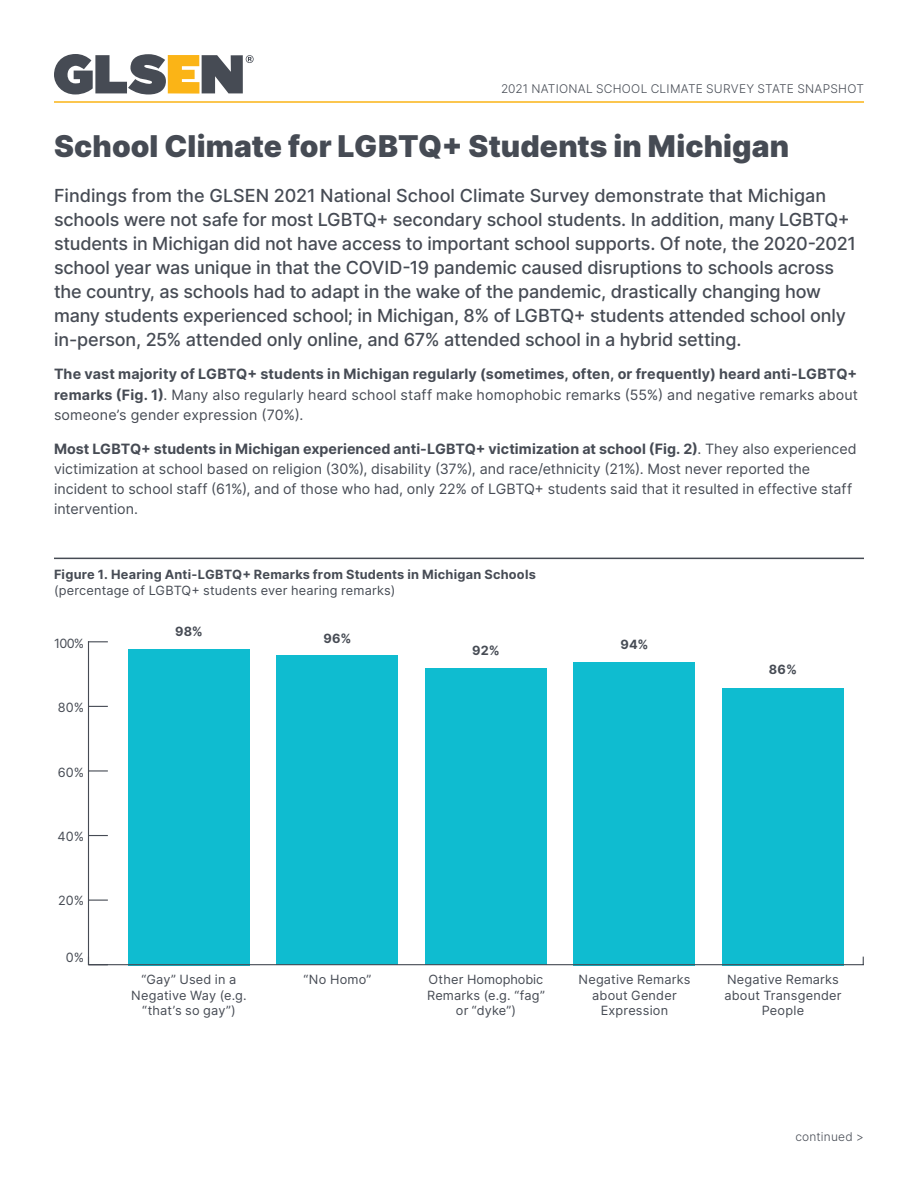
<style>
.page{position:relative;width:918px;height:1188px;background:#fff}
.page>*{position:absolute;margin:0;border:0;box-sizing:border-box;transform-origin:0 0}
.t1{font:900 30px "Inter";letter-spacing:.005em;color:#464b54}
.t2{font:500 18px/24px "Inter";letter-spacing:-.01em;color:#464b54}
.t3{font:14.25px/20.2px "Inter";color:#464b54;text-align:justify}
.t4{font:12.75px/15.3px "Inter";letter-spacing:.015em;color:#464b54;text-align:center}
.t5{font:700 12.75px "Inter";letter-spacing:.02em;color:#464b54}
.t6{font:300 12px "Inter";letter-spacing:.02em;color:#464b54}
.s1{font-weight:700}
</style>
<div class="page">
<svg style="left:54px;top:54px;width:200px;height:41px"></svg>
<hr style="left:54px;top:101px;width:810px;height:2px;background:#fbb416">
<div style="left:128px;top:649px;width:122px;height:316px;background:#0fbcd0"></div>
<div style="left:277px;top:656px;width:121px;height:309px;background:#0fbcd0"></div>
<div style="left:425px;top:669px;width:122px;height:296px;background:#0fbcd0"></div>
<div style="left:574px;top:662px;width:121px;height:303px;background:#0fbcd0"></div>
<div style="left:722px;top:688px;width:122px;height:277px;background:#0fbcd0"></div>
<hr style="left:54px;top:558px;width:810px;height:1px;background:#464b54">
<hr style="left:88px;top:964px;width:776px;height:1px;background:#464b54">
<hr style="left:88px;top:642px;width:1px;height:323px;background:#464b54">
<svg style="left:89px;top:900px;width:19px;height:1px"></svg>
<svg style="left:89px;top:835px;width:19px;height:1px"></svg>
<hr style="left:88px;top:770px;width:20px;height:2px;background:#464b54">
<svg style="left:89px;top:706px;width:19px;height:1px"></svg>
<svg style="left:88px;top:641px;width:20px;height:1px"></svg>
<p class="t6" style="left:501px;top:80px;width:364px">2021 NATIONAL SCHOOL CLIMATE SURVEY STATE SNAPSHOT</p>
<h1 class="t1" style="left:54px;top:124px;width:737px">School Climate for LGBTQ+ Students in Michigan</h1>
<p class="t2" style="left:54px;top:183px;width:803px">Findings from the GLSEN 2021 National School Climate Survey demonstrate that Michigan schools were not safe for most LGBTQ+ secondary school students. In addition, many LGBTQ+ students in Michigan did not have access to important school supports. Of note, the 2020-2021 school year was unique in that the COVID-19 pandemic caused disruptions to schools across the country, as schools had to adapt in the wake of the pandemic, drastically changing how many students experienced school; in Michigan, 8% of LGBTQ+ students attended school only in-person, 25% attended only online, and 67% attended school in a hybrid setting.</p>
<p class="t3" style="left:54px;top:364px;width:805px"><span class="s1">The vast majority of LGBTQ+ students in Michigan regularly (sometimes, often, or frequently) heard anti-LGBTQ+ remarks (Fig. 1)</span>. Many also regularly heard school staff make homophobic remarks (55%) and negative remarks about someone’s gender expression (70%).</p>
<p class="t3" style="left:54px;top:438px;width:804px;text-align:left"><span class="s1">Most LGBTQ+ students in Michigan experienced anti-LGBTQ+ victimization at school (Fig. 2)</span>. They also experienced victimization at school based on religion (30%), disability (37%), and race/ethnicity (21%). Most never reported the incident to school staff (61%), and of those who had, only 22% of LGBTQ+ students said that it resulted in effective staff intervention.</p>
<p class="t5" style="left:54px;top:565px;width:483px">Figure 1. Hearing Anti-LGBTQ+ Remarks from Students in Michigan Schools</p>
<p class="t4" style="left:54px;top:582px;width:343px">(percentage of LGBTQ+ students ever hearing remarks)</p>
<p class="t4" style="left:54px;top:635px;width:31px">100%</p>
<p class="t4" style="left:58px;top:699px;width:28px">80%</p>
<p class="t4" style="left:58px;top:765px;width:28px">60%</p>
<p class="t4" style="left:58px;top:829px;width:28px">40%</p>
<p class="t4" style="left:58px;top:893px;width:28px">20%</p>
<p class="t4" style="left:66px;top:950px;width:20px">0%</p>
<p class="t5" style="left:175px;top:622px;width:29px">98%</p>
<p class="t5" style="left:323px;top:629px;width:30px">96%</p>
<p class="t5" style="left:472px;top:641px;width:29px">92%</p>
<p class="t5" style="left:621px;top:635px;width:29px">94%</p>
<p class="t5" style="left:769px;top:660px;width:30px">86%</p>
<p class="t4" style="left:131px;top:972px;width:117px">“Gay” Used in a<br>Negative Way (e.g. “that’s so gay”)</p>
<p class="t4" style="left:304px;top:972px;width:69px">“No Homo”</p>
<p class="t4" style="left:427px;top:972px;width:119px">Other Homophobic<br>Remarks (e.g. “fag” or “dyke”)</p>
<p class="t4" style="left:579px;top:972px;width:113px">Negative Remarks about Gender<br>Expression</p>
<p class="t4" style="left:724px;top:972px;width:118px">Negative Remarks about Transgender<br>People</p>
<p class="t6" style="left:795px;top:1128px;width:70px">continued &gt;</p>
</div>
